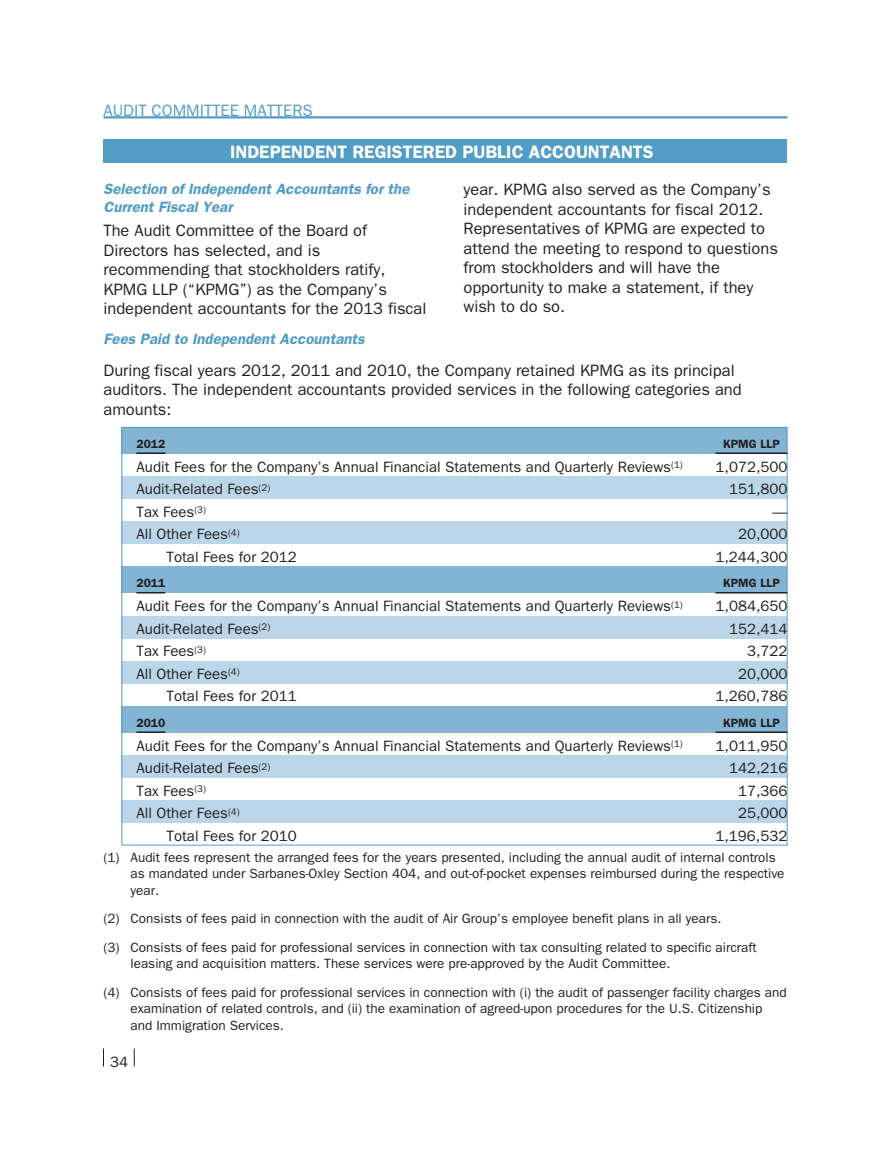
<style>
.page{position:relative;width:891px;height:1161px;background:#fff}
.page>*{position:absolute;margin:0;border:0;box-sizing:border-box;transform-origin:0 0}
.t1{font:600 18px "Franklin Gothic";color:#fff}
.t2{font:16.5px/19.5px "Franklin Gothic";color:#231f20}
.t3{font:16.5px "Franklin Gothic";color:#519dc5}
.t4{font:15px "Franklin Gothic";color:#231f20}
.t5{font:italic 600 15px/18px "Franklin Gothic";color:#519dc5}
.t6{font:13.5px/16.5px "Franklin Gothic";color:#231f20}
.t7{font:600 12px "Franklin Gothic";color:#231f20}
</style>
<div class="page">
<hr style="left:104px;top:116px;width:684px;height:2px;background:#519dc5">
<div style="left:104px;top:140px;width:684px;height:24px;background:#519dc5"></div>
<div style="left:122px;top:427px;width:666px;height:27px;background:#83b4d4"></div>
<div style="left:122px;top:476px;width:666px;height:23px;background:#bcd6e9"></div>
<div style="left:122px;top:521px;width:666px;height:23px;background:#bcd6e9"></div>
<div style="left:122px;top:566px;width:666px;height:27px;background:#83b4d4"></div>
<div style="left:122px;top:616px;width:666px;height:22px;background:#bcd6e9"></div>
<div style="left:122px;top:661px;width:666px;height:22px;background:#bcd6e9"></div>
<div style="left:122px;top:706px;width:666px;height:27px;background:#83b4d4"></div>
<div style="left:122px;top:755px;width:666px;height:23px;background:#bcd6e9"></div>
<div style="left:122px;top:800px;width:666px;height:23px;background:#bcd6e9"></div>
<hr style="left:136px;top:452px;width:29px;height:2px;background:#231f20">
<hr style="left:716px;top:452px;width:72px;height:2px;background:#231f20">
<svg style="left:136px;top:592px;width:29px;height:1px"></svg>
<hr style="left:716px;top:592px;width:72px;height:1px;background:#231f20">
<hr style="left:136px;top:731px;width:29px;height:2px;background:#231f20">
<hr style="left:716px;top:731px;width:72px;height:2px;background:#231f20">
<svg style="left:103px;top:1048px;width:1px;height:18px"></svg>
<svg style="left:134px;top:1048px;width:1px;height:18px"></svg>
<p class="t3" style="left:104px;top:104px;width:211px">AUDIT COMMITTEE MATTERS</p>
<h1 class="t1" style="left:230px;top:145px;width:425px">INDEPENDENT REGISTERED PUBLIC ACCOUNTANTS</h1>
<p class="t5" style="left:104px;top:181px;width:308px">Selection of Independent Accountants for the<br>Current Fiscal Year</p>
<p class="t2" style="left:104px;top:222px;width:324px">The Audit Committee of the Board of Directors has selected, and is recommending that stockholders ratify, KPMG LLP (“KPMG”) as the Company’s independent accountants for the 2013 fiscal</p>
<p class="t2" style="left:463px;top:181px;width:316px">year. KPMG also served as the Company’s independent accountants for fiscal 2012.<br>Representatives of KPMG are expected to attend the meeting to respond to questions from stockholders and will have the opportunity to make a statement, if they wish to do so.</p>
<p class="t5" style="left:104px;top:332px;width:263px">Fees Paid to Independent Accountants</p>
<p class="t2" style="left:104px;top:362px;width:640px">During fiscal years 2012, 2011 and 2010, the Company retained KPMG as its principal auditors. The independent accountants provided services in the following categories and amounts:</p>
<p class="t7" style="left:136px;top:440px;width:30px">2012</p>
<p class="t7" style="left:723px;top:440px;width:58px">KPMG LLP</p>
<p class="t4" style="left:136px;top:462px;width:548px">Audit Fees for the Company’s Annual Financial Statements and Quarterly Reviews<sup>(1)</sup></p>
<p class="t4" style="left:716px;top:462px;width:73px">1,072,500</p>
<p class="t4" style="left:136px;top:484px;width:135px">Audit-Related Fees<sup>(2)</sup></p>
<p class="t4" style="left:729px;top:484px;width:60px">151,800</p>
<p class="t4" style="left:136px;top:507px;width:71px">Tax Fees<sup>(3)</sup></p>
<p class="t4" style="left:772px;top:507px;width:16px">—</p>
<p class="t4" style="left:136px;top:529px;width:105px">All Other Fees<sup>(4)</sup></p>
<p class="t4" style="left:738px;top:529px;width:51px">20,000</p>
<p class="t4" style="left:166px;top:552px;width:132px">Total Fees for 2012</p>
<p class="t4" style="left:716px;top:552px;width:73px">1,244,300</p>
<p class="t7" style="left:136px;top:579px;width:30px">2011</p>
<p class="t7" style="left:723px;top:579px;width:58px">KPMG LLP</p>
<p class="t4" style="left:136px;top:601px;width:548px">Audit Fees for the Company’s Annual Financial Statements and Quarterly Reviews<sup>(1)</sup></p>
<p class="t4" style="left:716px;top:601px;width:73px">1,084,650</p>
<p class="t4" style="left:136px;top:624px;width:135px">Audit-Related Fees<sup>(2)</sup></p>
<p class="t4" style="left:729px;top:624px;width:60px">152,414</p>
<p class="t4" style="left:136px;top:646px;width:71px">Tax Fees<sup>(3)</sup></p>
<p class="t4" style="left:747px;top:646px;width:42px">3,722</p>
<p class="t4" style="left:136px;top:669px;width:105px">All Other Fees<sup>(4)</sup></p>
<p class="t4" style="left:738px;top:669px;width:51px">20,000</p>
<p class="t4" style="left:166px;top:691px;width:132px">Total Fees for 2011</p>
<p class="t4" style="left:716px;top:691px;width:73px">1,260,786</p>
<p class="t7" style="left:136px;top:719px;width:30px">2010</p>
<p class="t7" style="left:723px;top:719px;width:58px">KPMG LLP</p>
<p class="t4" style="left:136px;top:741px;width:548px">Audit Fees for the Company’s Annual Financial Statements and Quarterly Reviews<sup>(1)</sup></p>
<p class="t4" style="left:716px;top:741px;width:73px">1,011,950</p>
<p class="t4" style="left:136px;top:763px;width:135px">Audit-Related Fees<sup>(2)</sup></p>
<p class="t4" style="left:729px;top:763px;width:60px">142,216</p>
<p class="t4" style="left:136px;top:786px;width:71px">Tax Fees<sup>(3)</sup></p>
<p class="t4" style="left:738px;top:786px;width:51px">17,366</p>
<p class="t4" style="left:136px;top:808px;width:105px">All Other Fees<sup>(4)</sup></p>
<p class="t4" style="left:738px;top:808px;width:51px">25,000</p>
<p class="t4" style="left:166px;top:831px;width:132px">Total Fees for 2010</p>
<p class="t4" style="left:716px;top:831px;width:73px">1,196,532</p>
<p class="t6" style="left:130px;top:850px;width:656px;text-indent:-27px">(1) Audit fees represent the arranged fees for the years presented, including the annual audit of internal controls as mandated under Sarbanes-Oxley Section 404, and out-of-pocket expenses reimbursed during the respective year.</p>
<p class="t6" style="left:104px;top:906px;width:655px;line-height:28.5px">(2) Consists of fees paid in connection with the audit of Air Group’s employee benefit plans in all years.<br>(3) Consists of fees paid for professional services in connection with tax consulting related to specific aircraft</p>
<p class="t6" style="left:104px;top:951px;width:685px;line-height:28.5px;text-indent:27px">leasing and acquisition matters. These services were pre-approved by the Audit Committee.<br>(4) Consists of fees paid for professional services in connection with (i) the audit of passenger facility charges and</p>
<p class="t6" style="left:130px;top:1002px;width:634px">examination of related controls, and (ii) the examination of agreed-upon procedures for the U.S. Citizenship and Immigration Services.</p>
<p class="t4" style="left:110px;top:1056px;width:19px">34</p>
</div>
